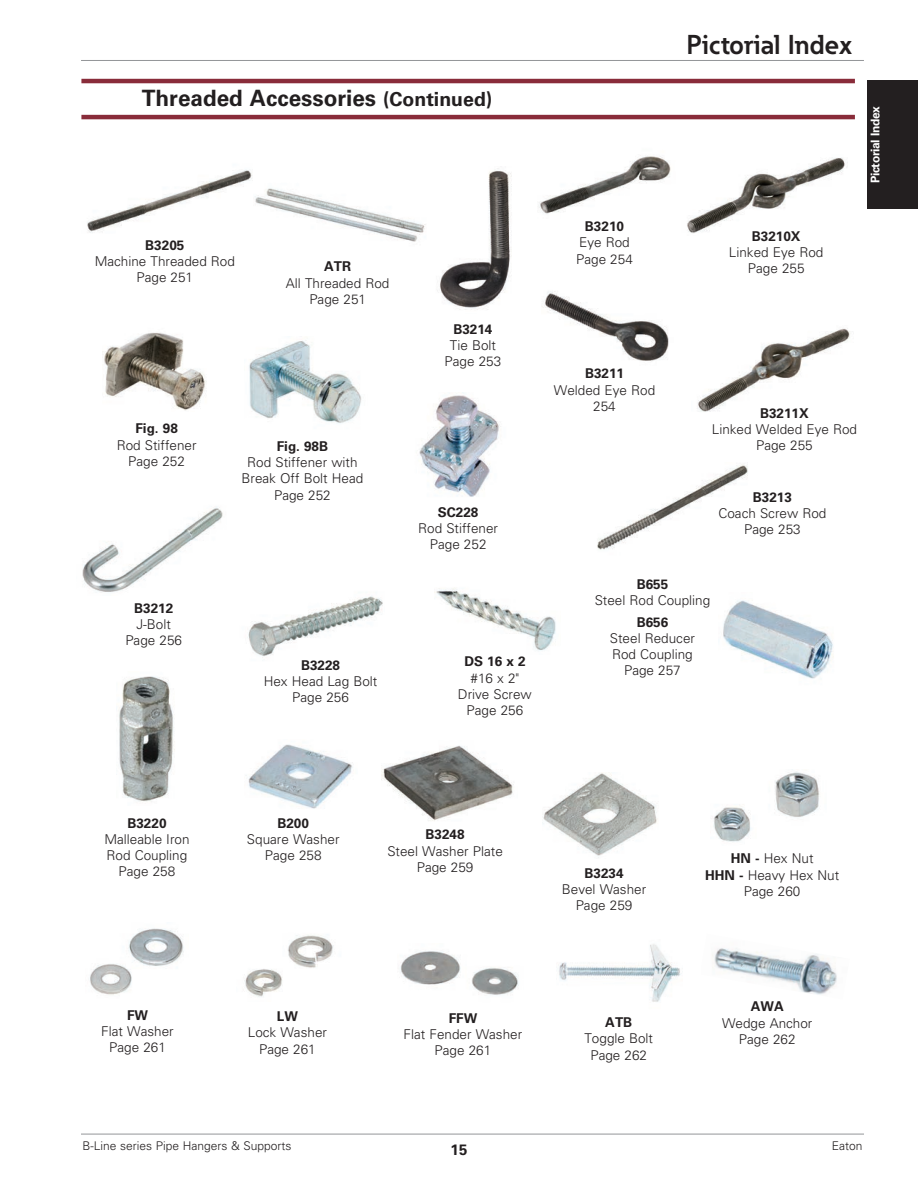
<style>
.page{position:relative;width:918px;height:1188px;background:#fff}
.page>*{position:absolute;margin:0;border:0;box-sizing:border-box;transform-origin:0 0}
.t1{font:700 27px "Eaton";color:#231f20}
.t2{font:700 22.5px "Univers LT Std";color:#231f20}
.t3{font:700 15px "Univers LT Std";color:#231f20}
.t4{font:300 13.5px/16.2px "Univers LT Std";color:#231f20;text-align:center}
.t5{font:700 13.5px "Univers LT Std";color:#231f20}
.t6{font:300 12px "Univers LT Std";color:#231f20}
.t7{font:700 12px "Univers LT Std";letter-spacing:-.03em;color:#fff}
.s1{font-size:19.5px}
.s2{font-weight:700}
</style>
<div class="page">
<hr style="left:81px;top:115px;width:774px;height:4px;background:#892c3a">
<hr style="left:81px;top:79px;width:774px;height:4px;background:#892c3a">
<div style="left:867px;top:81px;width:51px;height:128px;background:#231f20"></div>
<img style="left:543px;top:773px;width:114px;height:85px">
<img style="left:712px;top:948px;width:125px;height:47px">
<img style="left:559px;top:944px;width:122px;height:58px">
<img style="left:90px;top:928px;width:94px;height:67px">
<img style="left:244px;top:935px;width:90px;height:62px">
<img style="left:400px;top:951px;width:119px;height:44px">
<img style="left:381px;top:745px;width:133px;height:76px">
<img style="left:723px;top:600px;width:111px;height:79px">
<img style="left:119px;top:676px;width:56px;height:126px">
<img style="left:246px;top:744px;width:107px;height:65px">
<img style="left:539px;top:156px;width:132px;height:58px">
<img style="left:542px;top:291px;width:127px;height:70px">
<img style="left:687px;top:157px;width:161px;height:76px">
<img style="left:697px;top:328px;width:153px;height:84px">
<img style="left:82px;top:506px;width:141px;height:87px">
<img style="left:102px;top:332px;width:105px;height:79px">
<img style="left:249px;top:341px;width:113px;height:83px">
<img style="left:419px;top:395px;width:82px;height:102px">
<img style="left:437px;top:168px;width:75px;height:142px">
<img style="left:436px;top:588px;width:120px;height:63px">
<img style="left:248px;top:596px;width:135px;height:62px">
<img style="left:713px;top:771px;width:106px;height:71px">
<img style="left:87px;top:170px;width:165px;height:63px">
<img style="left:255px;top:188px;width:171px;height:54px">
<img style="left:597px;top:464px;width:151px;height:86px">
<hr style="left:81px;top:60px;width:783px;height:1px;background:#939598">
<hr style="left:81px;top:1134px;width:783px;height:1px;background:#939598">
<h2 class="t2" style="left:142px;top:90px;width:352px">Threaded Accessories <span class="s1">(Continued)</span></h2>
<h1 class="t1" style="left:687px;top:35px;width:167px">Pictorial Index</h1>
<p class="t7" style="left:871px;top:183px;width:78px;rotate:-90deg">Pictorial Index</p>
<p class="t5" style="left:145px;top:240px;width:41px">B3205</p>
<p class="t4" style="left:95px;top:254px;width:142px">Machine Threaded Rod<br>Page 251</p>
<p class="t5" style="left:324px;top:262px;width:28px">ATR</p>
<p class="t4" style="left:286px;top:276px;width:105px">All Threaded Rod<br>Page 251</p>
<p class="t5" style="left:585px;top:221px;width:41px">B3210</p>
<p class="t4" style="left:576px;top:236px;width:58px;text-align:left">Eye Rod<br>Page 254</p>
<p class="t5" style="left:752px;top:231px;width:50px">B3210X</p>
<p class="t4" style="left:729px;top:245px;width:96px">Linked Eye Rod<br>Page 255</p>
<p class="t5" style="left:135px;top:424px;width:44px">Fig. 98</p>
<p class="t4" style="left:117px;top:438px;width:81px">Rod Stiffener<br>Page 252</p>
<p class="t5" style="left:134px;top:603px;width:41px">B3212</p>
<p class="t4" style="left:125px;top:617px;width:58px">J-Bolt<br>Page 256</p>
<p class="t5" style="left:453px;top:324px;width:41px">B3214</p>
<p class="t4" style="left:445px;top:339px;width:58px">Tie Bolt<br>Page 253</p>
<p class="t5" style="left:585px;top:369px;width:41px">B3211</p>
<p class="t4" style="left:554px;top:383px;width:103px">Welded Eye Rod<br>254</p>
<p class="t5" style="left:760px;top:408px;width:50px">B3211X</p>
<p class="t4" style="left:712px;top:422px;width:147px">Linked Welded Eye Rod</p>
<p class="t5" style="left:277px;top:441px;width:53px">Fig. 98B</p>
<p class="t4" style="left:756px;top:438px;width:58px">Page 255</p>
<p class="t4" style="left:242px;top:455px;width:123px">Rod Stiffener with<br>Break Off Bolt Head<br>Page 252</p>
<p class="t5" style="left:753px;top:492px;width:41px">B3213</p>
<p class="t4" style="left:718px;top:506px;width:110px">Coach Screw Rod<br>Page 253</p>
<p class="t5" style="left:438px;top:507px;width:42px">SC228</p>
<p class="t4" style="left:418px;top:521px;width:81px">Rod Stiffener<br>Page 252</p>
<p class="t5" style="left:301px;top:660px;width:41px">B3228</p>
<p class="t4" style="left:264px;top:674px;width:115px">Hex Head Lag Bolt<br>Page 256</p>
<p class="t5" style="left:464px;top:657px;width:63px">DS 16 x 2</p>
<p class="t4" style="left:458px;top:671px;width:75px">#16 x 2"<br>Drive Screw<br>Page 256</p>
<p class="t5" style="left:637px;top:579px;width:33px">B655</p>
<p class="t4" style="left:595px;top:594px;width:117px">Steel Rod Coupling</p>
<p class="t5" style="left:637px;top:617px;width:33px">B656</p>
<p class="t4" style="left:610px;top:631px;width:87px">Steel Reducer<br>Rod Coupling<br>Page 257</p>
<p class="t5" style="left:127px;top:818px;width:41px">B3220</p>
<p class="t4" style="left:104px;top:832px;width:87px">Malleable Iron<br>Rod Coupling<br>Page 258</p>
<p class="t5" style="left:127px;top:1010px;width:23px">FW</p>
<p class="t4" style="left:101px;top:1024px;width:74px">Flat Washer<br>Page 261</p>
<p class="t5" style="left:277px;top:818px;width:33px">B200</p>
<p class="t4" style="left:247px;top:833px;width:94px">Square Washer<br>Page 258</p>
<p class="t5" style="left:277px;top:1011px;width:23px">LW</p>
<p class="t4" style="left:248px;top:1026px;width:81px">Lock Washer<br>Page 261</p>
<p class="t5" style="left:426px;top:830px;width:41px">B3248</p>
<p class="t4" style="left:387px;top:844px;width:117px">Steel Washer Plate<br>Page 259</p>
<p class="t5" style="left:449px;top:1013px;width:30px">FFW</p>
<p class="t4" style="left:404px;top:1028px;width:120px">Flat Fender Washer<br>Page 261</p>
<p class="t5" style="left:585px;top:868px;width:41px">B3234</p>
<p class="t4" style="left:562px;top:882px;width:86px">Bevel Washer<br>Page 259</p>
<p class="t5" style="left:605px;top:1017px;width:28px">ATB</p>
<p class="t4" style="left:584px;top:1032px;width:70px">Toggle Bolt<br>Page 262</p>
<p class="t4" style="left:705px;top:852px;width:136px"><span class="s2">HN -</span> Hex Nut<br><span class="s2">HHN -</span> Heavy Hex Nut<br>Page 260</p>
<p class="t5" style="left:751px;top:1002px;width:34px">AWA</p>
<p class="t4" style="left:722px;top:1016px;width:92px">Wedge Anchor<br>Page 262</p>
<p class="t6" style="left:83px;top:1141px;width:211px">B-Line series Pipe Hangers &amp; Supports</p>
<p class="t6" style="left:832px;top:1141px;width:32px">Eaton</p>
<p class="t3" style="left:451px;top:1145px;width:18px">15</p>
</div>
